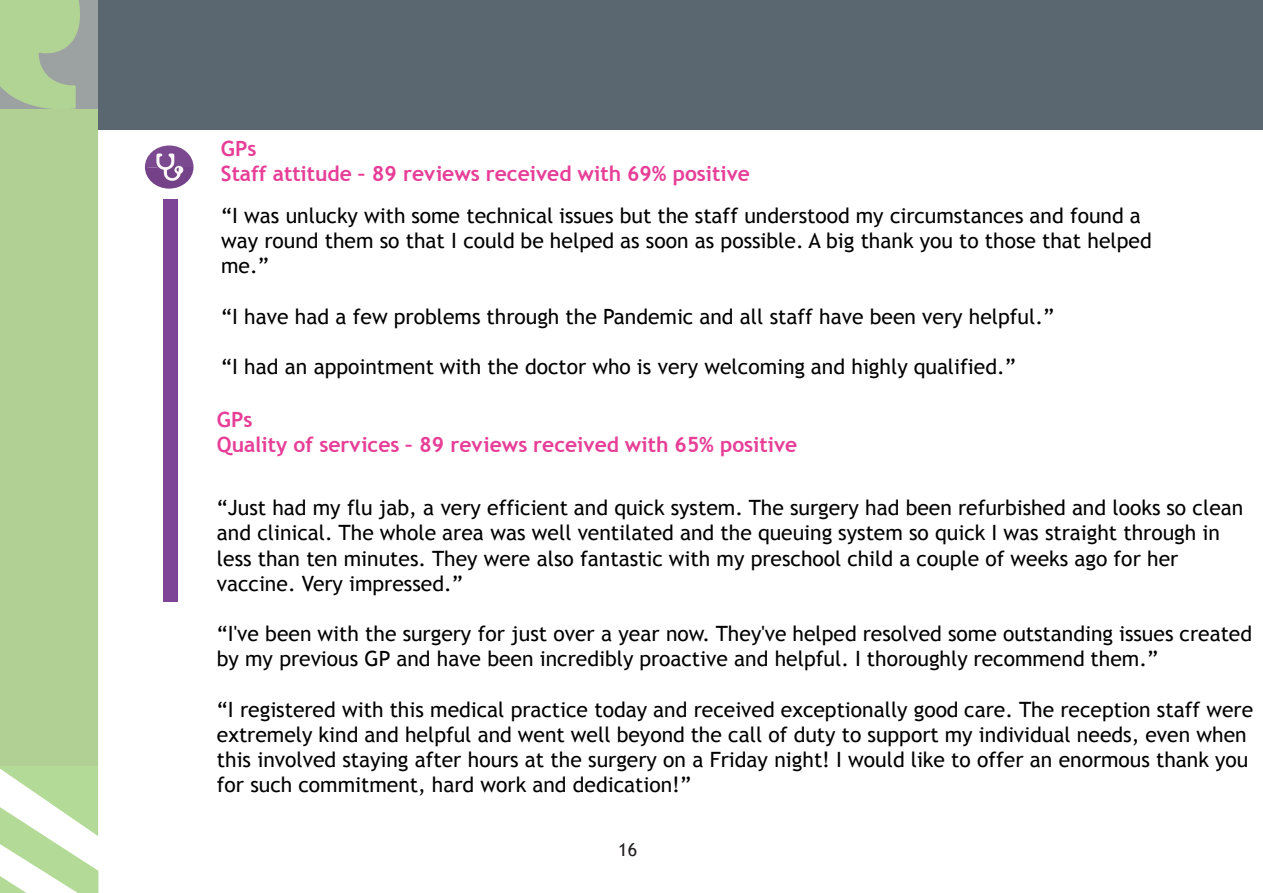
<style>
.page{position:relative;width:1263px;height:893px;background:#fff}
.page>*{position:absolute;margin:0;border:0;box-sizing:border-box;transform-origin:0 0}
.t1{font:21px/25.2px "Trebuchet MS";color:#000}
.t2{font:700 21px/25.2px "Trebuchet MS";color:#e73e97}
.t3{font:18px "Trebuchet MS";color:#231f20}
</style>
<div class="page">
<svg style="left:0;top:110px;width:98px;height:696px;fill:#b3db97"></svg>
<svg style="left:0;top:806px;width:99px;height:87px"></svg>
<svg style="left:0;top:0;width:98px;height:110px;background:#a9c198"></svg>
<div style="left:1px;top:109px;width:97px;height:656px;background:#b0d193"></div>
<div style="left:98px;top:0;width:1165px;height:130px;background:#5b6770"></div>
<svg style="left:145px;top:145px;width:49px;height:44px"></svg>
<div style="left:163px;top:199px;width:14px;height:402px;background:#7e4597"></div>
<p class="t2" style="left:221px;top:136px;width:531px">GPs<br>Staff attitude – 89 reviews received with 69% positive</p>
<p class="t1" style="left:221px;top:203px;width:932px">“I was unlucky with some technical issues but the staff understood my circumstances and found a way round them so that I could be helped as soon as possible. A big thank you to those that helped me.”</p>
<p class="t1" style="left:221px;top:304px;width:834px">“I have had a few problems through the Pandemic and all staff have been very helpful.”</p>
<p class="t1" style="left:221px;top:354px;width:796px">“I had an appointment with the doctor who is very welcoming and highly qualified.”</p>
<p class="t2" style="left:217px;top:407px;width:582px">GPs<br>Quality of services – 89 reviews received with 65% positive</p>
<p class="t1" style="left:217px;top:495px;width:1028px">“Just had my flu jab, a very efficient and quick system. The surgery had been refurbished and looks so clean and clinical. The whole area was well ventilated and the queuing system so quick I was straight through in less than ten minutes. They were also fantastic with my preschool child a couple of weeks ago for her vaccine. Very impressed.”</p>
<p class="t1" style="left:217px;top:621px;width:1037px">“I've been with the surgery for just over a year now. They've helped resolved some outstanding issues created by my previous GP and have been incredibly proactive and helpful. I thoroughly recommend them.”</p>
<p class="t1" style="left:217px;top:697px;width:1038px">“I registered with this medical practice today and received exceptionally good care. The reception staff were extremely kind and helpful and went well beyond the call of duty to support my individual needs, even when this involved staying after hours at the surgery on a Friday night! I would like to offer an enormous thank you for such commitment, hard work and dedication!”</p>
<p class="t3" style="left:618px;top:839px;width:20px">16</p>
</div>
